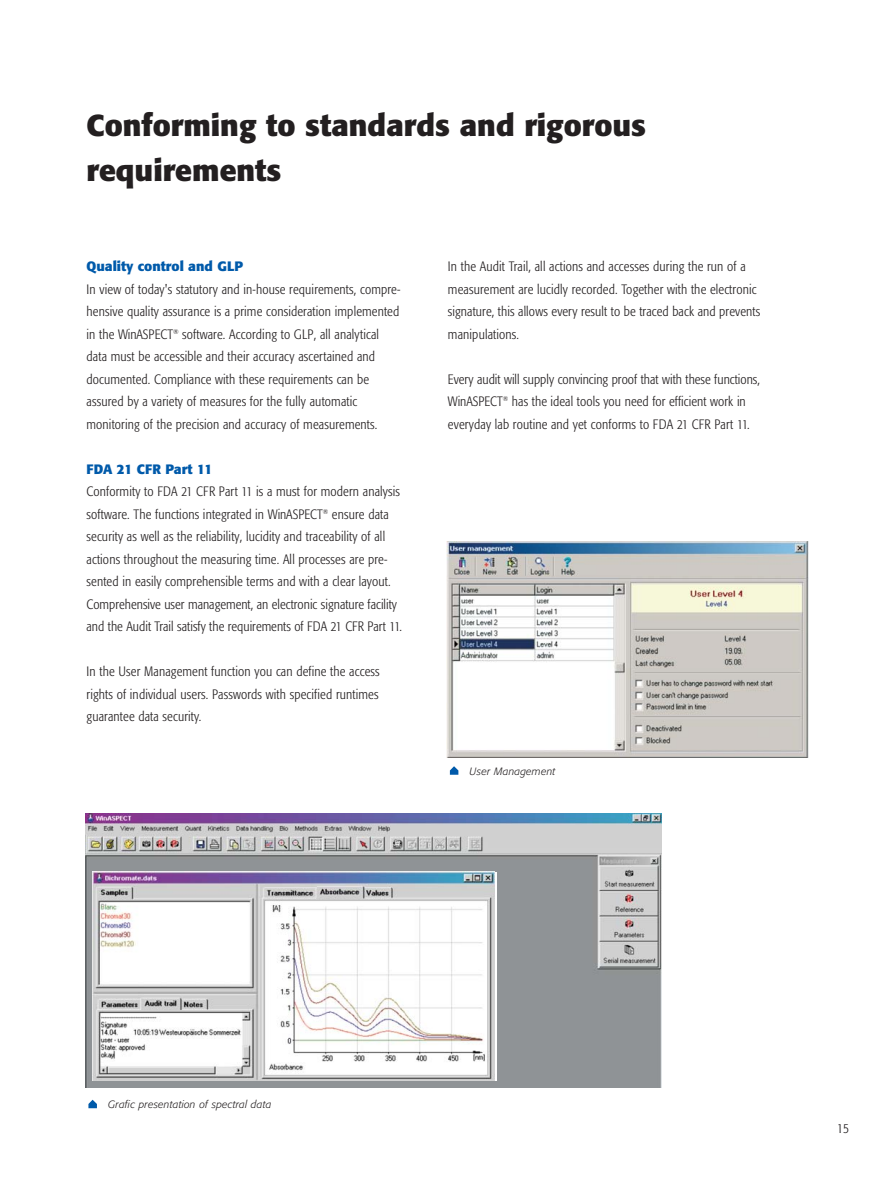
<style>
.page{position:relative;width:893px;height:1178px;background:#fff}
.page>*{position:absolute;margin:0;border:0;box-sizing:border-box;transform-origin:0 0}
.t1{font:700 30px/45px "Formata";color:#231f20}
.t2{font:300 condensed 13.5px/22.5px "Formata";letter-spacing:.015em;color:#231f20}
.t3{font:700 13.5px "Formata";color:#005aaa}
.t4{font:italic 300 10.5px "Formata";letter-spacing:.015em;color:#231f20}
</style>
<div class="page">
<img style="left:85px;top:814px;width:576px;height:273px">
<img style="left:93px;top:872px;width:402px;height:208px">
<svg style="left:88px;top:1100px;width:9px;height:8px"></svg>
<div style="left:446px;top:534px;width:362px;height:228px;background:linear-gradient(to right,#fff,#fff)"></div>
<img style="left:446px;top:542px;width:363px;height:215px">
<svg style="left:450px;top:766px;width:8px;height:9px"></svg>
<h1 class="t1" style="left:87px;top:106px;width:561px">Conforming to standards and rigorous requirements</h1>
<p class="t3" style="left:87px;top:261px;width:158px">Quality control and GLP</p>
<p class="t2" style="left:87px;top:279px;width:315px">In view of today's statutory and in-house requirements, compre&shy;hensive quality assurance is a prime consideration implemented in the WinASPECT<sup>®</sup> software. According to GLP, all analytical data must be accessible and their accuracy ascertained and documented. Compliance with these requirements can be assured by a variety of measures for the fully automatic monitoring of the precision and accuracy of measurements.</p>
<p class="t3" style="left:87px;top:463px;width:127px">FDA 21 CFR Part 11</p>
<p class="t2" style="left:87px;top:481px;width:317px">Conformity to FDA 21 CFR Part 11 is a must for modern analysis software. The functions integrated in WinASPECT<sup>®</sup> ensure data security as well as the reliability, lucidity and traceability of all actions throughout the measuring time. All processes are pre&shy;sented in easily comprehensible terms and with a clear layout.<br>Comprehensive user management, an electronic signature facility and the Audit Trail satisfy the requirements of FDA 21 CFR Part 11.</p>
<p class="t2" style="left:87px;top:661px;width:295px;text-align:justify">In the User Management function you can define the access rights of individual users. Passwords with specified runtimes guarantee data security.</p>
<p class="t2" style="left:448px;top:256px;width:314px">In the Audit Trail, all actions and accesses during the run of a measurement are lucidly recorded. Together with the electronic signature, this allows every result to be traced back and prevents manipulations.</p>
<p class="t2" style="left:448px;top:369px;width:314px">Every audit will supply convincing proof that with these functions,<br>WinASPECT<sup>®</sup> has the ideal tools you need for efficient work in everyday lab routine and yet conforms to FDA 21 CFR Part 11.</p>
<p class="t4" style="left:470px;top:766px;width:87px">User Management</p>
<p class="t4" style="left:108px;top:1100px;width:165px">Grafic presentation of spectral data</p>
<p class="t2" style="left:837px;top:1118px;width:13px">15</p>
</div>
